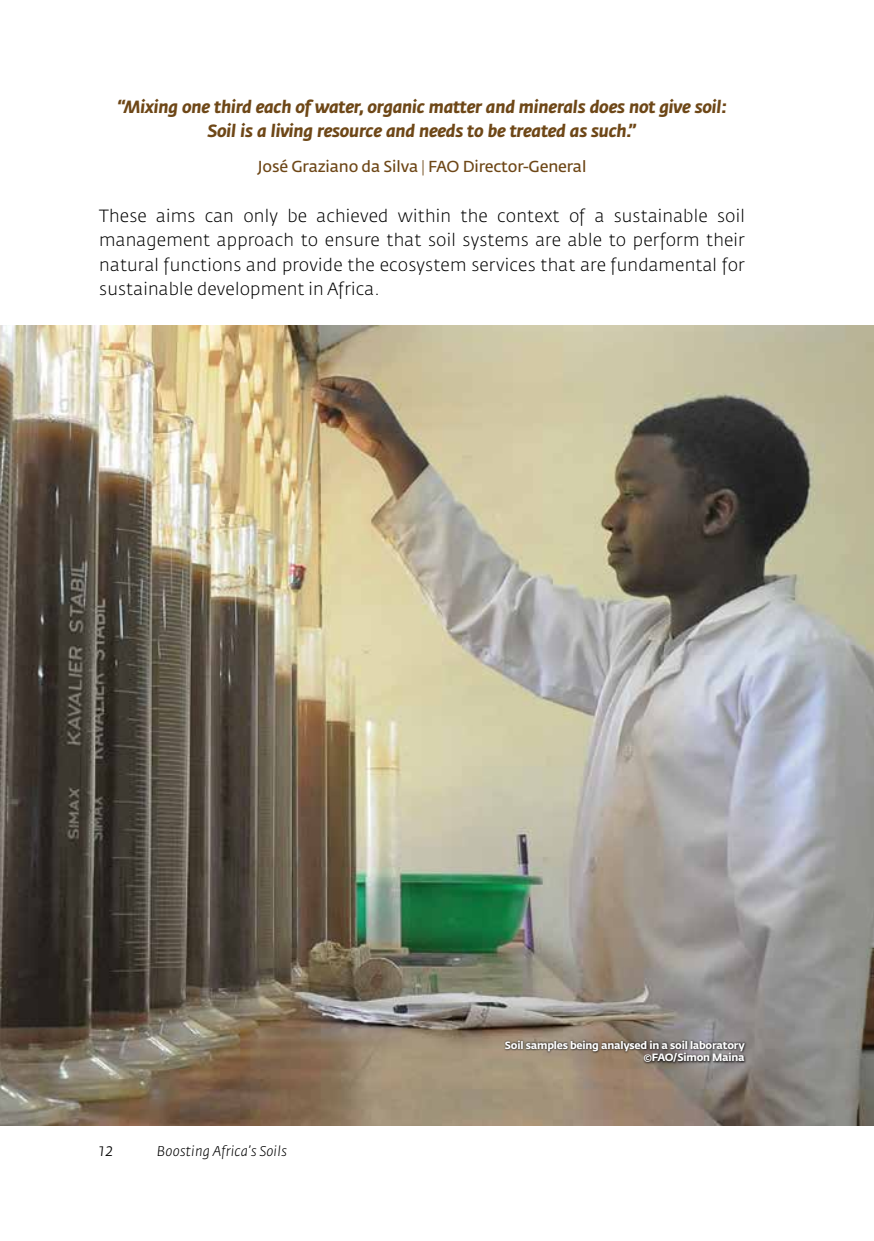
<style>
.page{position:relative;width:874px;height:1241px;background:#fff}
.page>*{position:absolute;margin:0;border:0;box-sizing:border-box;transform-origin:0 0}
.t1{font:300 17.5px/24.5px "Fedra Sans Std";letter-spacing:.01em;color:#000;text-align:justify}
.t2{font:italic 700 17.5px/24.5px "Fedra Sans Std";letter-spacing:-.01em;color:#6e4717;text-align:center}
.t3{font:italic 300 17.5px "Fedra Sans Std";color:#000}
.t4{font:15.75px "Fedra Sans Std";letter-spacing:-.01em;color:#6e4717}
.t5{font:italic 300 14px "Fedra Sans Std";letter-spacing:.01em;color:#000}
.t6{font:700 10.5px/12.6px "Fedra Sans Std";letter-spacing:-.025em;color:#fff;text-align:right}
.s1{font-weight:300}
</style>
<div class="page">
<img style="left:0;top:325px;width:873px;height:799px">
<svg style="left:503px;top:1038px;width:243px;height:27px;background:#776c61"></svg>
<p class="t2" style="left:118px;top:94px;width:610px">“Mixing one third each of water, organic matter and minerals does not give soil:<br>Soil is a living resource and needs to be treated as such.”</p>
<p class="t4" style="left:257px;top:157px;width:330px">José Graziano da Silva <span class="s1">|</span> FAO Director-General</p>
<p class="t1" style="left:99px;top:203px;width:646px">These aims can only be achieved within the context of a sustainable soil management approach to ensure that soil systems are able to perform their natural functions and provide the ecosystem services that are fundamental for sustainable development in Africa.</p>
<p class="t3" style="left:99px;top:1138px;width:15px">12</p>
<p class="t5" style="left:157px;top:1141px;width:132px">Boosting Africa’s Soils</p>
<p class="t6" style="left:504px;top:1038px;width:241px">Soil samples being analysed in a soil laboratory ©FAO/Simon Maina</p>
</div>
